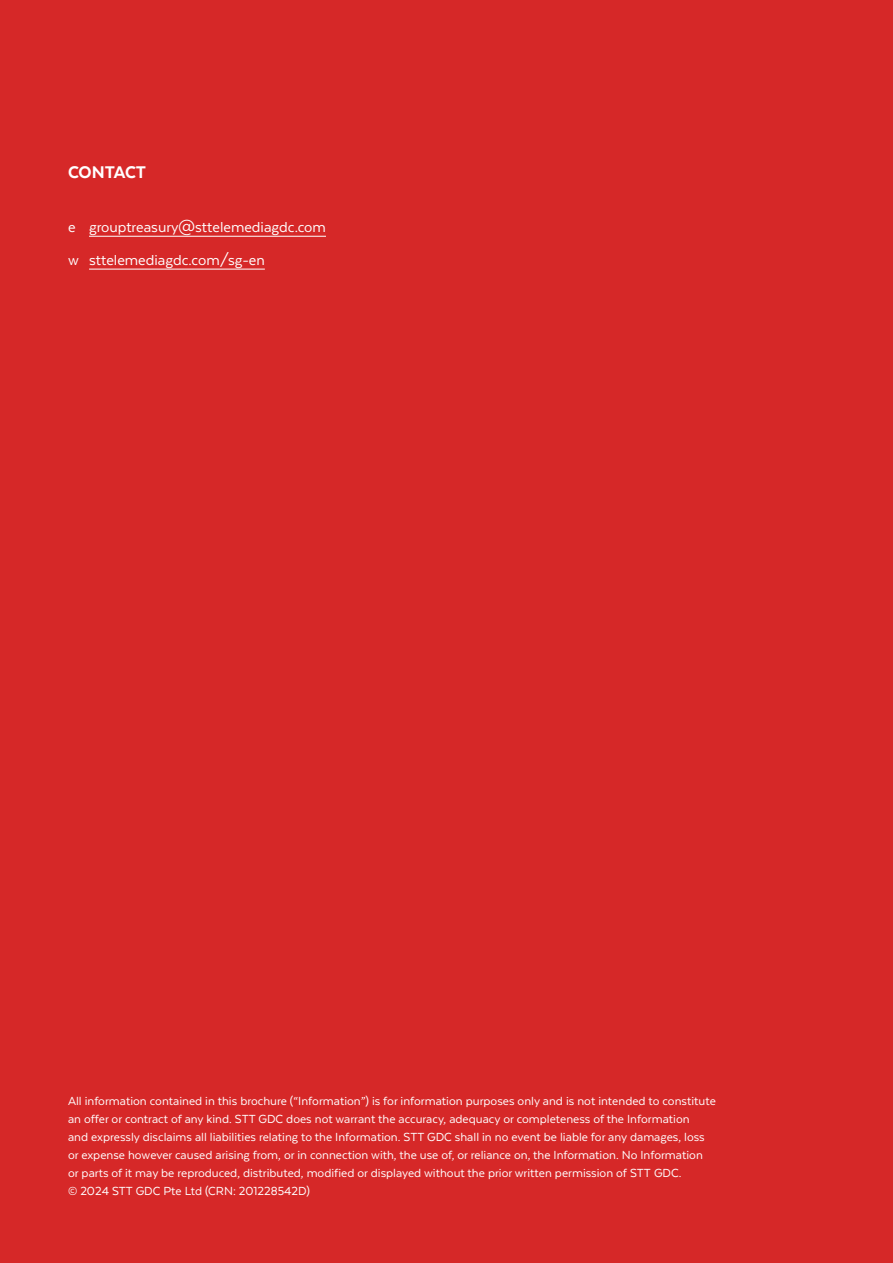
<style>
.page{position:relative;width:893px;height:1263px;background:#d62828}
.page>*{position:absolute;margin:0;border:0;box-sizing:border-box;transform-origin:0 0}
.HEADER_4{font:800 19.5px "Texta";letter-spacing:-.005em;color:#fff}
.BODY{font:16.5px "Texta";color:#fff}
.BODY-2{font:13.5px/18px "Texta";color:#fff}
</style>
<div class="page">
<hr style="left:89px;top:236px;width:237px;height:1px;background:#fff">
<hr style="left:89px;top:269px;width:176px;height:1px;background:#fff">
<p class="HEADER_4" style="left:68px;top:162px;width:80px">CONTACT</p>
<p class="BODY" style="left:68px;top:218px;width:259px">e grouptreasury@sttelemediagdc.com</p>
<p class="BODY" style="left:68px;top:251px;width:198px">w sttelemediagdc.com/sg-en</p>
<p class="BODY-2" style="left:68px;top:1092px;width:649px">All information contained in this brochure (“Information”) is for information purposes only and is not intended to constitute an offer or contract of any kind. STT GDC does not warrant the accuracy, adequacy or completeness of the Information<br>and expressly disclaims all liabilities relating to the Information. STT GDC shall in no event be liable for any damages, loss or expense however caused arising from, or in connection with, the use of, or reliance on, the Information. No Information or parts of it may be reproduced, distributed, modified or displayed without the prior written permission of STT GDC.<br>© 2024 STT GDC Pte Ltd (CRN: 201228542D)</p>
</div>
